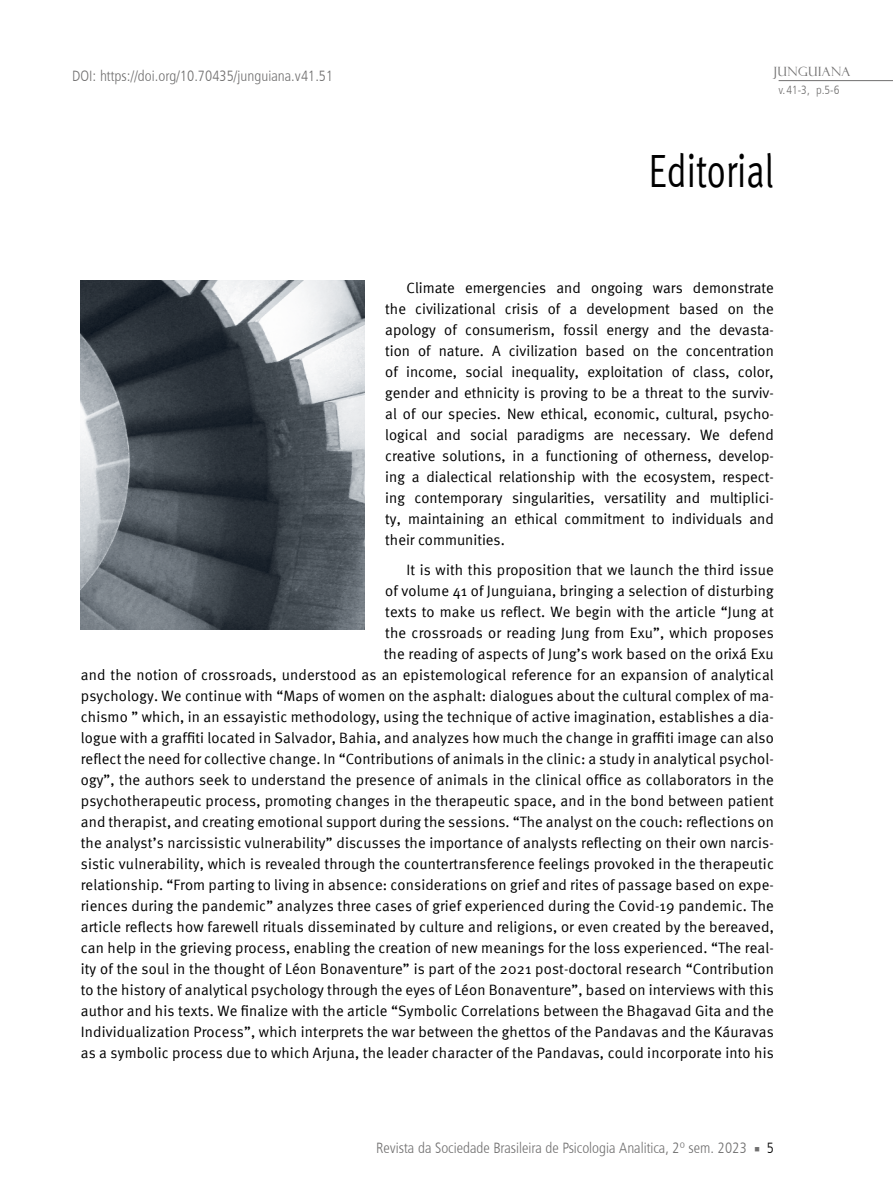
<style>
.page{position:relative;width:893px;height:1191px;background:#fff}
.page>*{position:absolute;margin:0;border:0;box-sizing:border-box;transform-origin:0 0}
.t1{font:46.5px "Meta Normal";color:#000;scale:.76 1}
.t2{font:15px/21px "Meta Normal";letter-spacing:.01em;color:#000;text-align:justify}
.t3{font:15px "Humanist 777 BT Light Condensed B";color:#706f6f}
.t4{font:12.75px "Felix Titling";letter-spacing:.03em;color:#706f6f}
.t5{font:12px "Humanist 777 BT Light Condensed B";color:#706f6f}
.s1{font-family:"Minion Pro"}
.s2{color:#000}
</style>
<div class="page">
<hr style="left:779px;top:80px;width:114px;height:1px;background:#706f6f">
<img style="left:81px;top:281px;width:283px;height:348px">
<p class="t3" style="left:72px;top:66px;width:263px">DOI: https://doi.org/10.70435/junguiana.v41.51</p>
<p class="t4" style="left:774px;top:64px;width:78px">JUNGUIANA</p>
<p class="t5" style="left:778px;top:83px;width:63px">v.41-3, p.5-6</p>
<h1 class="t1" style="left:649px;top:144px;width:166px">Editorial</h1>
<p class="t2" style="left:385px;top:277px;width:390px;text-indent:21px">Climate emergencies and ongoing wars demonstrate the civilizational crisis of a development based on the apology of consumerism, fossil energy and the devasta&shy;tion of nature. A civilization based on the concentration of income, social inequality, exploitation of class, color, gender and ethnicity is proving to be a threat to the surviv&shy;al of our species. New ethical, economic, cultural, psycho&shy;logical and social paradigms are necessary. We defend creative solutions, in a functioning of otherness, develop&shy;ing a dialectical relationship with the ecosystem, respect&shy;ing contemporary singularities, versatility and multiplici&shy;ty, maintaining an ethical commitment to individuals and their communities.</p>
<p class="t2" style="left:81px;top:559px;width:695px;text-align:right">It is with this proposition that we launch the third issue<br>of volume 41 of Junguiana, bringing a selection of disturbing<br>texts to make us reflect. We begin with the article “Jung at<br>the crossroads or reading Jung from Exu”, which proposes<br>the reading of aspects of Jung’s work based on the orixá Exu<br>and the notion of crossroads, understood as an epistemological reference for an expansion of analytical psychology. We continue with “Maps of women on the asphalt: dialogues about the cultural complex of ma&shy;chismo ” which, in an essayistic methodology, using the technique of active imagination, establishes a dia&shy;logue with a graffiti located in Salvador, Bahia, and analyzes how much the change in graffiti image can also reflect the need for collective change. In “Contributions of animals in the clinic: a study in analytical psychol&shy;ogy”, the authors seek to understand the presence of animals in the clinical office as collaborators in the psychotherapeutic process, promoting changes in the therapeutic space, and in the bond between patient and therapist, and creating emotional support during the sessions. “The analyst on the couch: reflections on the analyst’s narcissistic vulnerability” discusses the importance of analysts reflecting on their own narcis&shy;sistic vulnerability, which is revealed through the countertransference feelings provoked in the therapeutic relationship. “From parting to living in absence: considerations on grief and rites of passage based on expe&shy;riences during the pandemic” analyzes three cases of grief experienced during the Covid-19 pandemic. The article reflects how farewell rituals disseminated by culture and religions, or even created by the bereaved, can help in the grieving process, enabling the creation of new meanings for the loss experienced. “The real&shy;ity of the soul in the thought of Léon Bonaventure” is part of the 2021 post-doctoral research “Contribution to the history of analytical psychology through the eyes of Léon Bonaventure”, based on interviews with this author and his texts. We finalize with the article “Symbolic Correlations between the Bhagavad Gita and the Individualization Process”, which interprets the war between the ghettos of the Pandavas and the Káuravas as a symbolic process due to which Arjuna, the leader character of the Pandavas, could incorporate into his</p>
<p class="t3" style="left:376px;top:1138px;width:399px">Revista da Sociedade Brasileira de Psicologia Analitica, 2º sem. 2023 <span class="s1">■</span> <span class="s2">5</span></p>
</div>
